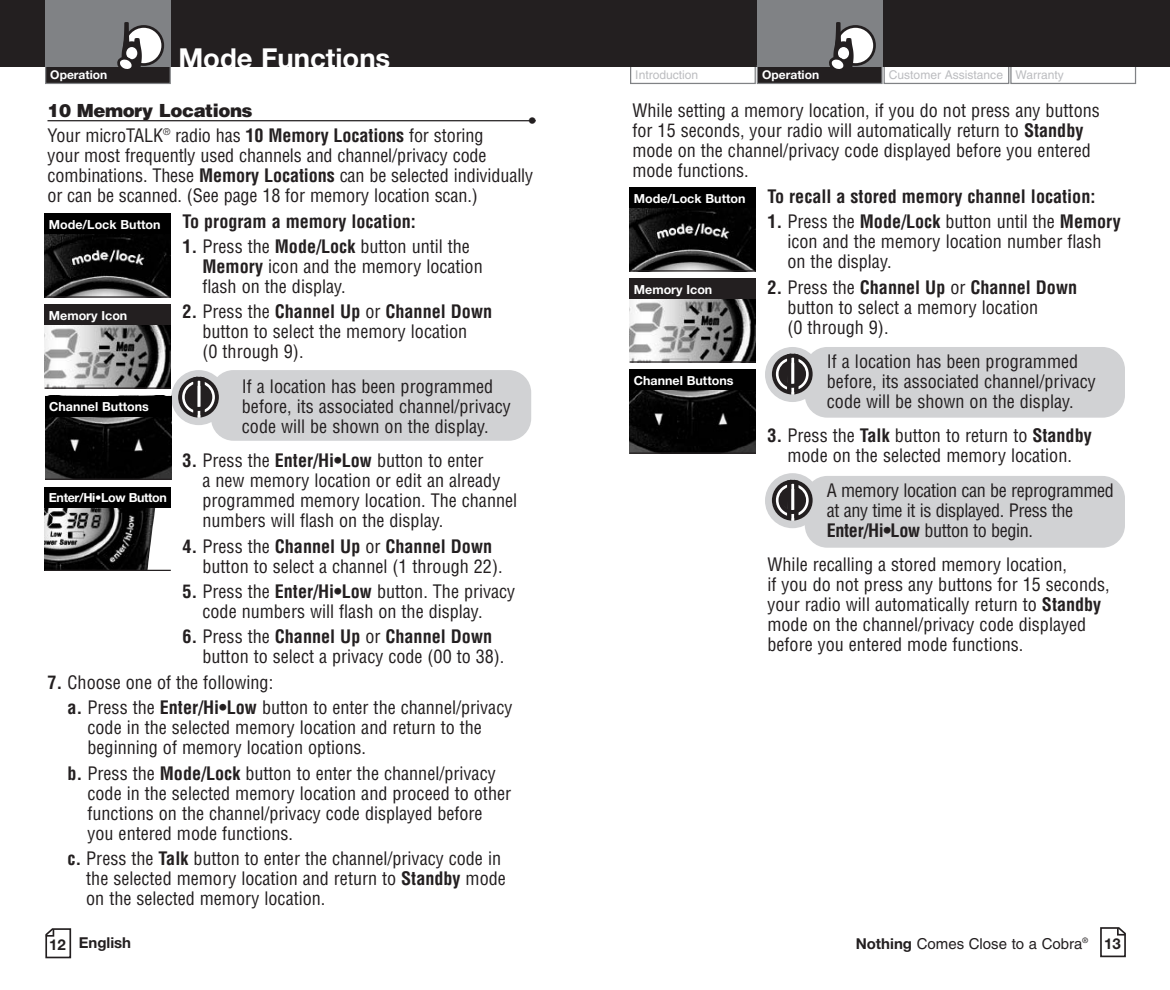
<style>
.page{position:relative;width:1170px;height:990px;background:#fff}
.page>*{position:absolute;margin:0;border:0;box-sizing:border-box;transform-origin:0 0}
.t1{font:700 27.5px "Helvetica Neue";color:#fff}
.t2{font:condensed 18px/20px "Helvetica";color:#231f20}
.t3{font:condensed 18px/20px "Helvetica";letter-spacing:-.02em;color:#231f20}
.t4{font:700 condensed 18px "Helvetica";color:#231f20}
.t5{font:900 18px "Helvetica";letter-spacing:-.025em;color:#231f20}
.t6{font:700 18px "Helvetica Neue";color:#231f20}
.t7{font:15px "Helvetica";color:#231f20}
.t8{font:700 15px "Helvetica Neue";color:#231f20}
.t9{font:700 12.5px "Helvetica Neue";color:#fff}
.t10{font:700 12.5px "Helvetica Neue";letter-spacing:-.03em;color:#fff}
.t11{font:12px "Helvetica";color:#bcbdc0}
.t12{font:700 12px "Helvetica Neue";color:#fff}
.t13{font:7.5px "Helvetica";color:#231f20}
.s1{font-weight:700}
.s2{font-family:"Helvetica Neue";font-weight:700}
</style>
<div class="page">
<div style="left:805px;top:476px;width:320px;height:72px;background:#d1d2d4;border-radius:22px"></div>
<div style="left:765px;top:473px;width:55px;height:55px;background:#d1d2d4;border-radius:50%"></div>
<svg style="left:770px;top:477px;width:44px;height:46px"></svg>
<div style="left:805px;top:347px;width:320px;height:71px;background:#d1d2d4;border-radius:23px"></div>
<div style="left:765px;top:347px;width:55px;height:55px;background:#d1d2d4;border-radius:50%"></div>
<svg style="left:771px;top:351px;width:43px;height:45px"></svg>
<div style="left:211px;top:370px;width:320px;height:71px;background:#d1d2d4;border-radius:22px"></div>
<div style="left:171px;top:370px;width:55px;height:55px;background:#d1d2d4;border-radius:50%"></div>
<svg style="left:176px;top:374px;width:45px;height:46px"></svg>
<div style="left:1010px;top:65px;width:126px;height:19px;border:1px solid #808285"></div>
<div style="left:884px;top:65px;width:125px;height:19px;border:1px solid #808285"></div>
<div style="left:630px;top:65px;width:126px;height:19px;border:1px solid #808285"></div>
<div style="left:585px;top:0;width:585px;height:68px;background:#231f20"></div>
<div style="left:757px;top:66px;width:125px;height:17px;background:#231f20"></div>
<div style="left:757px;top:65px;width:126px;height:19px;border:1px solid #808285"></div>
<div style="left:757px;top:0;width:126px;height:67px;background:#808285"></div>
<div style="left:836px;top:26px;width:39px;height:39px;background:#fff;border-radius:50%"></div>
<div style="left:835px;top:25px;width:41px;height:41px;border:3px solid #231f20;border-radius:50%"></div>
<svg style="left:829px;top:22px;width:25px;height:47px"></svg>
<svg style="left:45px;top:928px;width:27px;height:30px"></svg>
<div style="left:0;top:0;width:585px;height:68px;background:#231f20"></div>
<hr style="left:48px;top:120px;width:488px;height:1px;background:#231f20">
<div style="left:46px;top:66px;width:124px;height:17px;background:#231f20"></div>
<div style="left:45px;top:65px;width:126px;height:19px;border:1px solid #808285"></div>
<div style="left:45px;top:0;width:126px;height:67px;background:#808285"></div>
<div style="left:125px;top:26px;width:38px;height:39px;background:#fff;border-radius:50%"></div>
<div style="left:123px;top:25px;width:41px;height:41px;border:3px solid #231f20;border-radius:50%"></div>
<svg style="left:117px;top:22px;width:25px;height:47px"></svg>
<svg style="left:1100px;top:927px;width:26px;height:30px"></svg>
<img style="left:630px;top:299px;width:126px;height:62px">
<div style="left:630px;top:279px;width:126px;height:20px;background:#231f20"></div>
<hr style="left:630px;top:361px;width:126px;height:2px;background:#231f20">
<img style="left:630px;top:208px;width:126px;height:62px">
<div style="left:630px;top:188px;width:126px;height:20px;background:#000"></div>
<hr style="left:630px;top:270px;width:126px;height:2px;background:#231f20">
<img style="left:630px;top:390px;width:126px;height:62px">
<div style="left:630px;top:370px;width:126px;height:20px;background:#000"></div>
<hr style="left:630px;top:452px;width:126px;height:2px;background:#231f20">
<img style="left:45px;top:507px;width:111px;height:63px">
<div style="left:45px;top:487px;width:126px;height:20px;background:#000"></div>
<hr style="left:45px;top:570px;width:126px;height:1px;background:#231f20">
<img style="left:45px;top:325px;width:126px;height:63px">
<div style="left:45px;top:305px;width:126px;height:20px;background:#231f20"></div>
<hr style="left:45px;top:388px;width:126px;height:1px;background:#231f20">
<img style="left:45px;top:234px;width:126px;height:62px">
<div style="left:45px;top:214px;width:126px;height:20px;background:#000"></div>
<hr style="left:45px;top:296px;width:126px;height:2px;background:#231f20">
<img style="left:45px;top:416px;width:126px;height:63px">
<div style="left:45px;top:396px;width:126px;height:20px;background:#000"></div>
<hr style="left:45px;top:479px;width:126px;height:1px;background:#231f20">
<h1 class="t1" style="left:178px;top:48px;width:214px">Mode Functions</h1>
<p class="t5" style="left:48px;top:104px;width:207px">10 Memory Locations</p>
<p class="t12" style="left:50px;top:71px;width:59px">Operation</p>
<p class="t6" style="left:528px;top:115px;width:11px">•</p>
<p class="t2" style="left:47px;top:126px;width:487px">Your microTALK<sup>®</sup> radio has <span class="s1">10 Memory Locations</span> for storing<br>your most frequently used channels and channel/privacy code combinations. These <span class="s1">Memory Locations</span> can be selected individually or can be scanned. (See page 18 for memory location scan.)</p>
<p class="t4" style="left:182px;top:211px;width:235px">To program a memory location:</p>
<p class="t2" style="left:202px;top:237px;width:282px;text-indent:-20px"><span class="s1">1.</span> Press the <span class="s1">Mode/Lock</span> button until the<br><span class="s1">Memory</span> icon and the memory location flash on the display.</p>
<p class="t2" style="left:202px;top:302px;width:291px;text-indent:-20px"><span class="s1">2.</span> Press the <span class="s1">Channel Up</span> or <span class="s1">Channel Down </span>button to select the memory location<br>(0 through 9).</p>
<p class="t2" style="left:242px;top:377px;width:270px">If a location has been programmed before, its associated channel/privacy code will be shown on the display.</p>
<p class="t2" style="left:203px;top:451px;width:316px;text-indent:-20px"><span class="s1">3.</span> Press the <span class="s1">Enter/Hi•Low</span> button to enter<br>a new memory location or edit an already programmed memory location. The channel numbers will flash on the display.</p>
<p class="t2" style="left:202px;top:536px;width:302px;text-indent:-20px"><span class="s1">4.</span> Press the <span class="s1">Channel Up</span> or <span class="s1">Channel Down </span>button to select a channel (1 through 22).</p>
<p class="t2" style="left:203px;top:582px;width:314px;text-indent:-20px"><span class="s1">5.</span> Press the <span class="s1">Enter/Hi•Low</span> button. The privacy code numbers will flash on the display.</p>
<p class="t2" style="left:202px;top:627px;width:304px;text-indent:-20px"><span class="s1">6.</span> Press the <span class="s1">Channel Up</span> or <span class="s1">Channel Down </span>button to select a privacy code (00 to 38).</p>
<p class="t2" style="left:67px;top:670px;width:447px;line-height:25.5px;text-indent:-20px"><span class="s1">7.</span> Choose one of the following:<br><span class="s1">a.</span> Press the <span class="s1">Enter/Hi•Low</span> button to enter the channel/privacy</p>
<p class="t2" style="left:88px;top:718px;width:396px">code in the selected memory location and return to the beginning of memory location options.</p>
<p class="t2" style="left:88px;top:763px;width:425px;text-indent:-20px"><span class="s1">b.</span> Press the <span class="s1">Mode/Lock</span> button to enter the channel/privacy code in the selected memory location and proceed to other functions on the channel/privacy code displayed before you entered mode functions.</p>
<p class="t2" style="left:86px;top:849px;width:421px;text-indent:-19px"><span class="s1">c.</span> Press the <span class="s1">Talk</span> button to enter the channel/privacy code in the selected memory location and return to <span class="s1">Standby</span> mode on the selected memory location.</p>
<p class="t9" style="left:49px;top:220px;width:113px">Mode/Lock Button</p>
<p class="t9" style="left:49px;top:311px;width:80px">Memory Icon</p>
<p class="t9" style="left:49px;top:402px;width:101px">Channel Buttons</p>
<p class="t10" style="left:49px;top:493px;width:120px">Enter/Hi•Low Button</p>
<p class="t8" style="left:49px;top:937px;width:83px">12 English</p>
<p class="t11" style="left:635px;top:71px;width:64px">Introduction</p>
<p class="t12" style="left:762px;top:71px;width:59px">Operation</p>
<p class="t11" style="left:889px;top:71px;width:177px">Customer Assistance Warranty</p>
<p class="t2" style="left:632px;top:101px;width:469px">While setting a memory location, if you do not press any buttons for 15 seconds, your radio will automatically return to <span class="s1">Standby </span>mode on the channel/privacy code displayed before you entered mode functions.</p>
<p class="t4" style="left:768px;top:186px;width:329px">To recall a stored memory channel location:</p>
<p class="t2" style="left:788px;top:212px;width:335px;text-indent:-20px"><span class="s1">1.</span> Press the <span class="s1">Mode/Lock</span> button until the <span class="s1">Memory </span>icon and the memory location number flash on the display.</p>
<p class="t2" style="left:788px;top:277px;width:291px;text-indent:-20px"><span class="s1">2.</span> Press the <span class="s1">Channel Up</span> or <span class="s1">Channel Down </span>button to select a memory location<br>(0 through 9).</p>
<p class="t2" style="left:827px;top:352px;width:270px">If a location has been programmed before, its associated channel/privacy code will be shown on the display.</p>
<p class="t2" style="left:768px;top:426px;width:326px;text-align:center"><span class="s1">3.</span> Press the <span class="s1">Talk</span> button to return to <span class="s1">Standby </span>mode on the selected memory location.</p>
<p class="t3" style="left:827px;top:481px;width:289px">A memory location can be reprogrammed at any time it is displayed. Press the<br><span class="s1">Enter/Hi•Low</span> button to begin.</p>
<p class="t2" style="left:768px;top:555px;width:344px">While recalling a stored memory location,<br>if you do not press any buttons for 15 seconds, your radio will automatically return to <span class="s1">Standby </span>mode on the channel/privacy code displayed before you entered mode functions.</p>
<p class="t9" style="left:634px;top:194px;width:113px">Mode/Lock Button</p>
<p class="t9" style="left:634px;top:285px;width:80px">Memory Icon</p>
<p class="t9" style="left:634px;top:376px;width:101px">Channel Buttons</p>
<p class="t7" style="left:856px;top:938px;width:228px"><span class="s2">Nothing</span> Comes Close to a Cobra</p>
<p class="t8" style="left:1104px;top:938px;width:18px">13</p>
<p class="t13" style="left:1082px;top:938px;width:7px">®</p>
</div>
